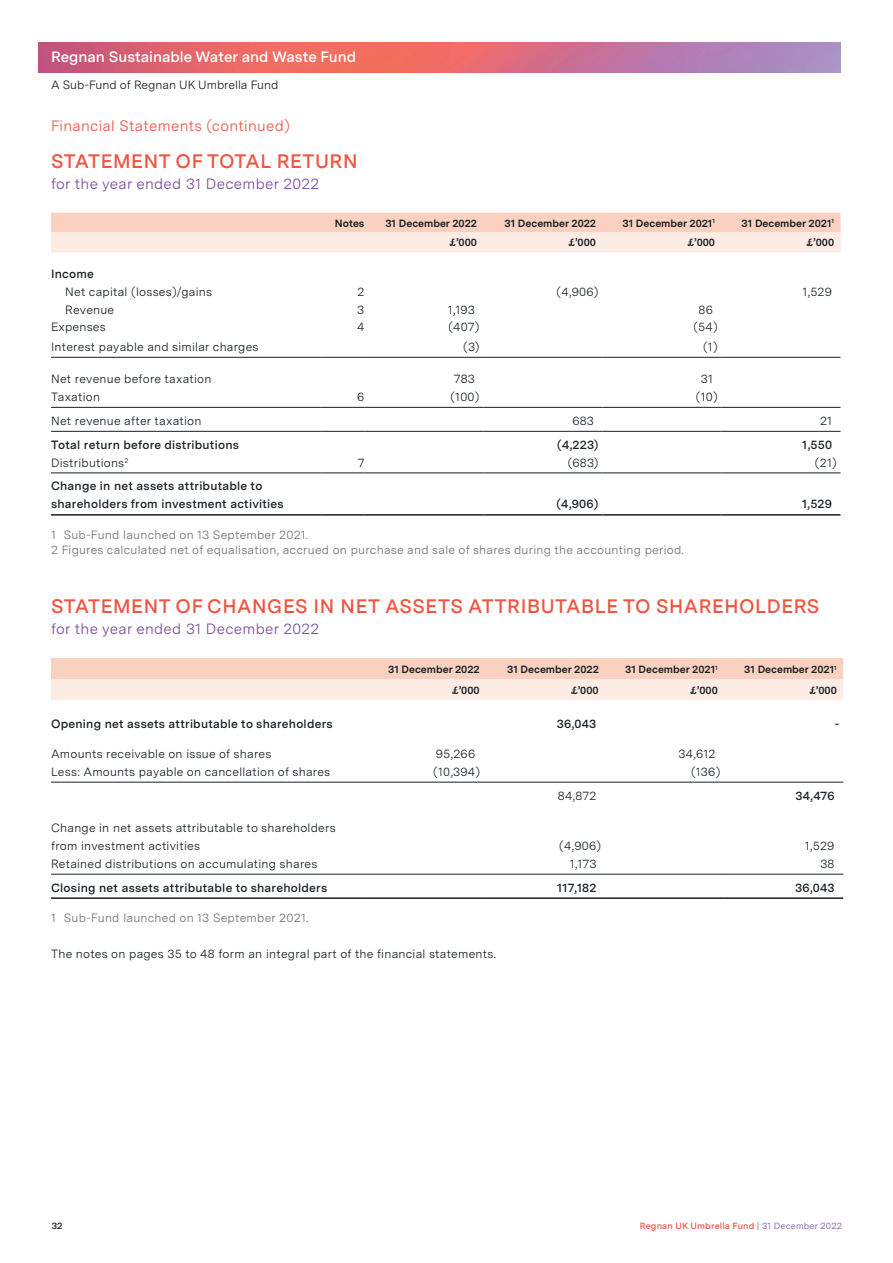
<style>
.page{position:relative;width:893px;height:1263px;background:#fff}
.page>*{position:absolute;margin:0;border:0;box-sizing:border-box;transform-origin:0 0}
.t1{font:600 19.5px "Messina Sans";letter-spacing:.03em;color:#ee5642}
.t2{font:15px "Messina Sans";letter-spacing:.02em;color:#784fa0}
.t3{font:600 15px "Messina Sans";color:#fff}
.t4{font:15px "Messina Sans";letter-spacing:.02em;color:#ee5642}
.t5{font:12px/18px "Messina Sans";letter-spacing:.02em;color:#182125}
.t6{font:600 12px/18px "Messina Sans";letter-spacing:.02em;color:#182125}
.t7{font:12px/15px "Messina Sans";letter-spacing:.02em;color:#727276}
.t8{font:12px "Messina Sans";color:#182125}
.t9{font:700 10.5px "Messina Sans";color:#182125}
.t10{font:600 9px "Messina Sans";letter-spacing:.02em;color:#ee5642}
.t11{font:9px "Messina Sans";color:#182125}
.s1{font-weight:400;color:#784fa0}
</style>
<div class="page">
<img style="left:39px;top:43px;width:801px;height:29px">
<svg style="left:51px;top:213px;width:789px;height:39px;background:#fbded1"></svg>
<hr style="left:51px;top:357px;width:271px;height:1px;background:#182125">
<hr style="left:322px;top:357px;width:42px;height:1px;background:#182125">
<hr style="left:364px;top:357px;width:119px;height:1px;background:#182125">
<hr style="left:483px;top:357px;width:119px;height:1px;background:#182125">
<hr style="left:602px;top:357px;width:119px;height:1px;background:#182125">
<hr style="left:721px;top:357px;width:119px;height:1px;background:#182125">
<hr style="left:51px;top:407px;width:271px;height:1px;background:#182125">
<hr style="left:322px;top:407px;width:42px;height:1px;background:#182125">
<hr style="left:364px;top:407px;width:119px;height:1px;background:#182125">
<hr style="left:483px;top:407px;width:119px;height:1px;background:#182125">
<hr style="left:602px;top:407px;width:119px;height:1px;background:#182125">
<hr style="left:721px;top:407px;width:119px;height:1px;background:#182125">
<hr style="left:51px;top:431px;width:271px;height:1px;background:#182125">
<hr style="left:322px;top:431px;width:42px;height:1px;background:#182125">
<hr style="left:364px;top:431px;width:119px;height:1px;background:#182125">
<hr style="left:483px;top:431px;width:119px;height:1px;background:#182125">
<hr style="left:602px;top:431px;width:119px;height:1px;background:#182125">
<hr style="left:721px;top:431px;width:119px;height:1px;background:#182125">
<hr style="left:51px;top:514px;width:271px;height:2px;background:#182125">
<hr style="left:322px;top:514px;width:42px;height:2px;background:#182125">
<hr style="left:364px;top:514px;width:119px;height:2px;background:#182125">
<hr style="left:483px;top:514px;width:119px;height:2px;background:#182125">
<hr style="left:602px;top:514px;width:119px;height:2px;background:#182125">
<hr style="left:721px;top:514px;width:119px;height:2px;background:#182125">
<hr style="left:51px;top:472px;width:271px;height:1px;background:#182125">
<hr style="left:322px;top:472px;width:42px;height:1px;background:#182125">
<hr style="left:364px;top:472px;width:119px;height:1px;background:#182125">
<hr style="left:483px;top:472px;width:119px;height:1px;background:#182125">
<hr style="left:602px;top:472px;width:119px;height:1px;background:#182125">
<hr style="left:721px;top:472px;width:119px;height:1px;background:#182125">
<svg style="left:51px;top:658px;width:792px;height:42px;background:#fbded1"></svg>
<hr style="left:51px;top:874px;width:314px;height:1px;background:#182125">
<hr style="left:365px;top:874px;width:121px;height:1px;background:#182125">
<hr style="left:486px;top:874px;width:119px;height:1px;background:#182125">
<hr style="left:605px;top:874px;width:119px;height:1px;background:#182125">
<hr style="left:724px;top:874px;width:119px;height:1px;background:#182125">
<hr style="left:51px;top:897px;width:314px;height:2px;background:#182125">
<hr style="left:365px;top:897px;width:121px;height:2px;background:#182125">
<hr style="left:486px;top:897px;width:119px;height:2px;background:#182125">
<hr style="left:605px;top:897px;width:119px;height:2px;background:#182125">
<hr style="left:724px;top:897px;width:119px;height:2px;background:#182125">
<hr style="left:51px;top:782px;width:314px;height:1px;background:#182125">
<hr style="left:365px;top:782px;width:121px;height:1px;background:#182125">
<hr style="left:486px;top:782px;width:119px;height:1px;background:#182125">
<hr style="left:605px;top:782px;width:119px;height:1px;background:#182125">
<hr style="left:724px;top:782px;width:119px;height:1px;background:#182125">
<p class="t3" style="left:51px;top:46px;width:306px">Regnan Sustainable Water and Waste Fund</p>
<p class="t8" style="left:51px;top:76px;width:229px">A Sub-Fund of Regnan UK Umbrella Fund</p>
<p class="t4" style="left:51px;top:114px;width:240px">Financial Statements (continued)</p>
<h1 class="t1" style="left:51px;top:147px;width:308px">STATEMENT OF TOTAL RETURN</h1>
<p class="t2" style="left:51px;top:173px;width:270px">for the year ended 31 December 2022</p>
<p class="t9" style="left:335px;top:215px;width:31px">Notes</p>
<p class="t9" style="left:385px;top:215px;width:93px">31 December 2022</p>
<p class="t9" style="left:505px;top:215px;width:93px">31 December 2022</p>
<p class="t9" style="left:623px;top:215px;width:94px">31 December 2021<sup>1</sup></p>
<p class="t9" style="left:742px;top:215px;width:94px">31 December 2021<sup>1</sup></p>
<p class="t9" style="left:449px;top:235px;width:29px">£’000</p>
<p class="t9" style="left:568px;top:235px;width:29px">£’000</p>
<p class="t9" style="left:688px;top:235px;width:29px">£’000</p>
<p class="t9" style="left:807px;top:235px;width:29px">£’000</p>
<p class="t6" style="left:51px;top:265px;width:44px">Income</p>
<p class="t5" style="left:65px;top:282px;width:148px">Net capital (losses)/gains</p>
<p class="t5" style="left:357px;top:282px;width:9px">2</p>
<p class="t5" style="left:556px;top:282px;width:43px">(4,906)</p>
<p class="t5" style="left:802px;top:282px;width:31px">1,529</p>
<p class="t5" style="left:65px;top:300px;width:51px">Revenue</p>
<p class="t5" style="left:357px;top:300px;width:9px">3</p>
<p class="t5" style="left:448px;top:300px;width:29px">1,193</p>
<p class="t5" style="left:699px;top:300px;width:16px">86</p>
<p class="t5" style="left:51px;top:318px;width:56px">Expenses</p>
<p class="t5" style="left:357px;top:318px;width:9px">4</p>
<p class="t5" style="left:448px;top:318px;width:33px">(407)</p>
<p class="t5" style="left:693px;top:318px;width:26px">(54)</p>
<p class="t5" style="left:51px;top:337px;width:209px">Interest payable and similar charges</p>
<p class="t5" style="left:463px;top:337px;width:18px">(3)</p>
<p class="t5" style="left:703px;top:337px;width:16px">(1)</p>
<p class="t5" style="left:51px;top:370px;width:162px">Net revenue before taxation</p>
<p class="t5" style="left:454px;top:370px;width:23px">783</p>
<p class="t5" style="left:701px;top:370px;width:14px">31</p>
<p class="t5" style="left:51px;top:387px;width:51px">Taxation</p>
<p class="t5" style="left:357px;top:387px;width:9px">6</p>
<p class="t5" style="left:450px;top:387px;width:31px">(100)</p>
<p class="t5" style="left:696px;top:387px;width:23px">(10)</p>
<p class="t5" style="left:51px;top:411px;width:152px">Net revenue after taxation</p>
<p class="t5" style="left:572px;top:411px;width:23px">683</p>
<p class="t5" style="left:820px;top:411px;width:14px">21</p>
<p class="t6" style="left:51px;top:435px;width:189px">Total return before distributions</p>
<p class="t6" style="left:557px;top:435px;width:43px">(4,223)</p>
<p class="t6" style="left:802px;top:435px;width:31px">1,550</p>
<p class="t5" style="left:51px;top:453px;width:79px">Distributions<sup>2</sup></p>
<p class="t5" style="left:358px;top:453px;width:8px">7</p>
<p class="t5" style="left:568px;top:453px;width:32px">(683)</p>
<p class="t5" style="left:815px;top:453px;width:23px">(21)</p>
<p class="t6" style="left:51px;top:477px;width:234px">Change in net assets attributable to shareholders from investment activities</p>
<p class="t6" style="left:556px;top:495px;width:43px">(4,906)</p>
<p class="t6" style="left:802px;top:495px;width:32px">1,529</p>
<p class="t7" style="left:51px;top:527px;width:634px">1 Sub-Fund launched on 13 September 2021.<br>2 Figures calculated net of equalisation, accrued on purchase and sale of shares during the accounting period.</p>
<h1 class="t1" style="left:51px;top:591px;width:770px">STATEMENT OF CHANGES IN NET ASSETS ATTRIBUTABLE TO SHAREHOLDERS</h1>
<p class="t2" style="left:51px;top:617px;width:270px">for the year ended 31 December 2022</p>
<p class="t9" style="left:388px;top:662px;width:93px">31 December 2022</p>
<p class="t9" style="left:507px;top:662px;width:93px">31 December 2022</p>
<p class="t9" style="left:625px;top:662px;width:94px">31 December 2021<sup>1</sup></p>
<p class="t9" style="left:744px;top:662px;width:94px">31 December 2021<sup>1</sup></p>
<p class="t9" style="left:452px;top:683px;width:29px">£’000</p>
<p class="t9" style="left:571px;top:683px;width:29px">£’000</p>
<p class="t9" style="left:690px;top:683px;width:29px">£’000</p>
<p class="t9" style="left:809px;top:683px;width:29px">£’000</p>
<p class="t6" style="left:51px;top:714px;width:283px">Opening net assets attributable to shareholders</p>
<p class="t6" style="left:557px;top:714px;width:41px">36,043</p>
<p class="t6" style="left:835px;top:714px;width:6px">-</p>
<p class="t5" style="left:51px;top:745px;width:222px">Amounts receivable on issue of shares</p>
<p class="t5" style="left:436px;top:745px;width:41px">95,266</p>
<p class="t5" style="left:678px;top:745px;width:39px">34,612</p>
<p class="t5" style="left:51px;top:762px;width:281px">Less: Amounts payable on cancellation of shares</p>
<p class="t5" style="left:433px;top:762px;width:48px">(10,394)</p>
<p class="t5" style="left:691px;top:762px;width:31px">(136)</p>
<p class="t5" style="left:558px;top:786px;width:40px">84,872</p>
<p class="t6" style="left:795px;top:786px;width:40px">34,476</p>
<p class="t5" style="left:51px;top:819px;width:286px">Change in net assets attributable to shareholders from investment activities</p>
<p class="t5" style="left:559px;top:837px;width:43px">(4,906)</p>
<p class="t5" style="left:805px;top:837px;width:31px">1,529</p>
<p class="t5" style="left:51px;top:854px;width:268px">Retained distributions on accumulating shares</p>
<p class="t5" style="left:570px;top:854px;width:28px">1,173</p>
<p class="t5" style="left:820px;top:854px;width:16px">38</p>
<p class="t6" style="left:51px;top:878px;width:278px">Closing net assets attributable to shareholders</p>
<p class="t6" style="left:557px;top:878px;width:41px">117,182</p>
<p class="t6" style="left:795px;top:878px;width:41px">36,043</p>
<p class="t7" style="left:51px;top:910px;width:259px">1 Sub-Fund launched on 13 September 2021.</p>
<p class="t5" style="left:51px;top:945px;width:446px">The notes on pages 35 to 48 form an integral part of the financial statements.</p>
<p class="t11" style="left:52px;top:1219px;width:12px">32</p>
<p class="t10" style="left:640px;top:1219px;width:204px">Regnan UK Umbrella Fund <span class="s1">| 31 December 2022</span></p>
</div>
